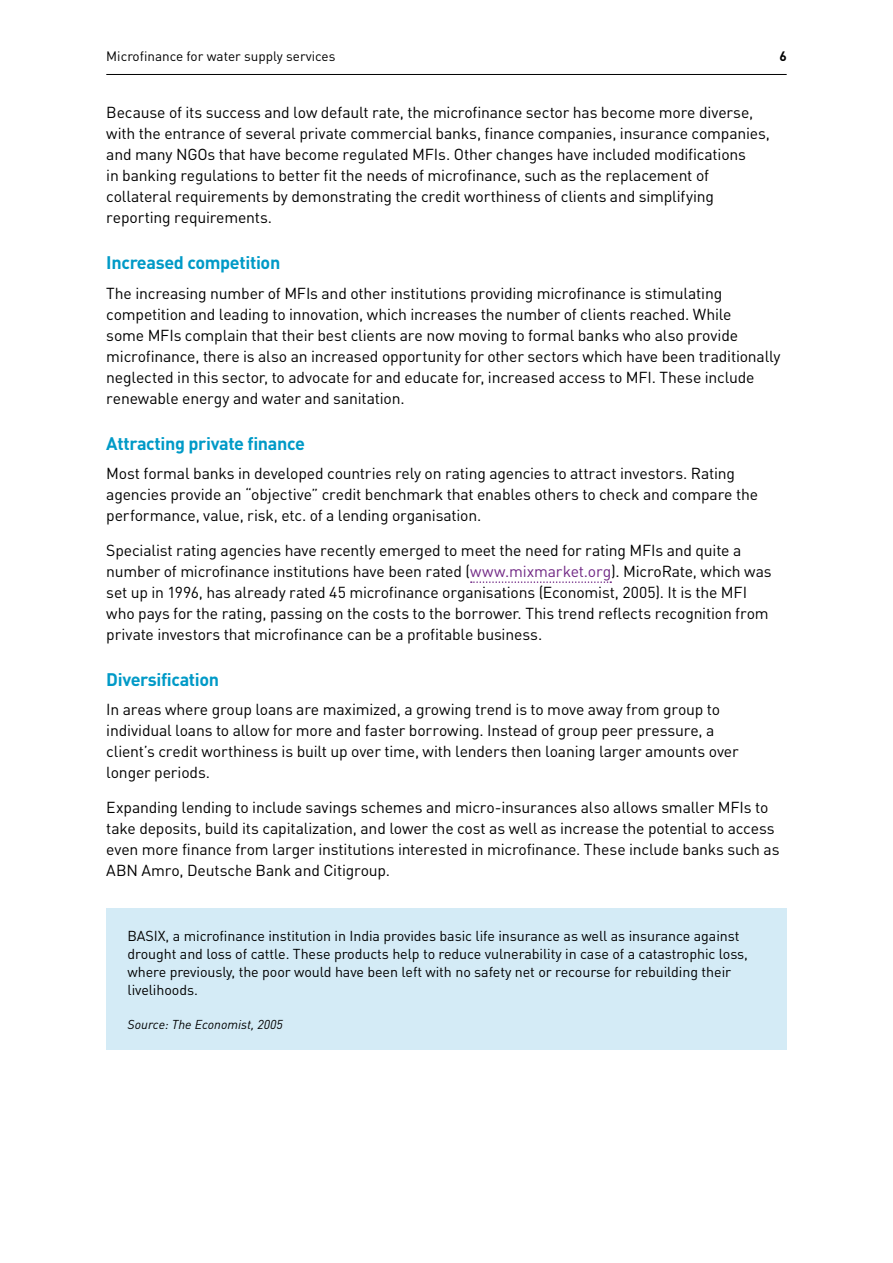
<style>
.page{position:relative;width:893px;height:1263px;background:#fff}
.page>*{position:absolute;margin:0;border:0;box-sizing:border-box;transform-origin:0 0}
.t1{font:700 18px "DINOT";letter-spacing:-.02em;color:#009ac7}
.t2{font:15.75px/21px "DINOT";letter-spacing:-.01em;color:#000}
.t3{font:14.25px/18px "DINOT";letter-spacing:-.005em;color:#000}
.t4{font:13.5px "DINOT";color:#000}
.t5{font:700 13.5px "DINOT";color:#000}
.t6{font:italic 12.75px "DINOT";color:#000}
.s1{color:#702784}
</style>
<div class="page">
<hr style="left:106px;top:74px;width:681px;height:1px;background:#000">
<svg style="left:471px;top:581px;width:140px;height:2px"></svg>
<div style="left:106px;top:908px;width:681px;height:142px;background:#d4ebf6"></div>
<p class="t4" style="left:106px;top:48px;width:231px">Microfinance for water supply services</p>
<p class="t5" style="left:779px;top:48px;width:9px">6</p>
<p class="t2" style="left:106px;top:102px;width:665px">Because of its success and low default rate, the microfinance sector has become more diverse, with the entrance of several private commercial banks, finance companies, insurance companies, and many NGOs that have become regulated MFIs. Other changes have included modifications<br>in banking regulations to better fit the needs of microfinance, such as the replacement of collateral requirements by demonstrating the credit worthiness of clients and simplifying reporting requirements.</p>
<p class="t1" style="left:106px;top:251px;width:176px">Increased competition</p>
<p class="t2" style="left:106px;top:282px;width:676px">The increasing number of MFIs and other institutions providing microfinance is stimulating competition and leading to innovation, which increases the number of clients reached. While<br>some MFIs complain that their best clients are now moving to formal banks who also provide microfinance, there is also an increased opportunity for other sectors which have been traditionally neglected in this sector, to advocate for and educate for, increased access to MFI. These include renewable energy and water and sanitation.</p>
<p class="t1" style="left:106px;top:432px;width:200px">Attracting private finance</p>
<p class="t2" style="left:106px;top:463px;width:653px">Most formal banks in developed countries rely on rating agencies to attract investors. Rating agencies provide an “objective” credit benchmark that enables others to check and compare the performance, value, risk, etc. of a lending organisation.</p>
<p class="t2" style="left:106px;top:539px;width:667px">Specialist rating agencies have recently emerged to meet the need for rating MFIs and quite a number of microfinance institutions have been rated (<span class="s1">www.mixmarket.org</span>). MicroRate, which was set up in 1996, has already rated 45 microfinance organisations (Economist, 2005). It is the MFI who pays for the rating, passing on the costs to the borrower. This trend reflects recognition from private investors that microfinance can be a profitable business.</p>
<p class="t1" style="left:106px;top:668px;width:114px">Diversification</p>
<p class="t2" style="left:106px;top:699px;width:634px">In areas where group loans are maximized, a growing trend is to move away from group to individual loans to allow for more and faster borrowing. Instead of group peer pressure, a client’s credit worthiness is built up over time, with lenders then loaning larger amounts over longer periods.</p>
<p class="t2" style="left:106px;top:796px;width:675px">Expanding lending to include savings schemes and micro-insurances also allows smaller MFIs to take deposits, build its capitalization, and lower the cost as well as increase the potential to access even more finance from larger institutions interested in microfinance. These include banks such as ABN Amro, Deutsche Bank and Citigroup.</p>
<p class="t3" style="left:128px;top:926px;width:622px">BASIX, a microfinance institution in India provides basic life insurance as well as insurance against drought and loss of cattle. These products help to reduce vulnerability in case of a catastrophic loss, where previously, the poor would have been left with no safety net or recourse for rebuilding their livelihoods.</p>
<p class="t6" style="left:128px;top:1016px;width:157px">Source: The Economist, 2005</p>
</div>
